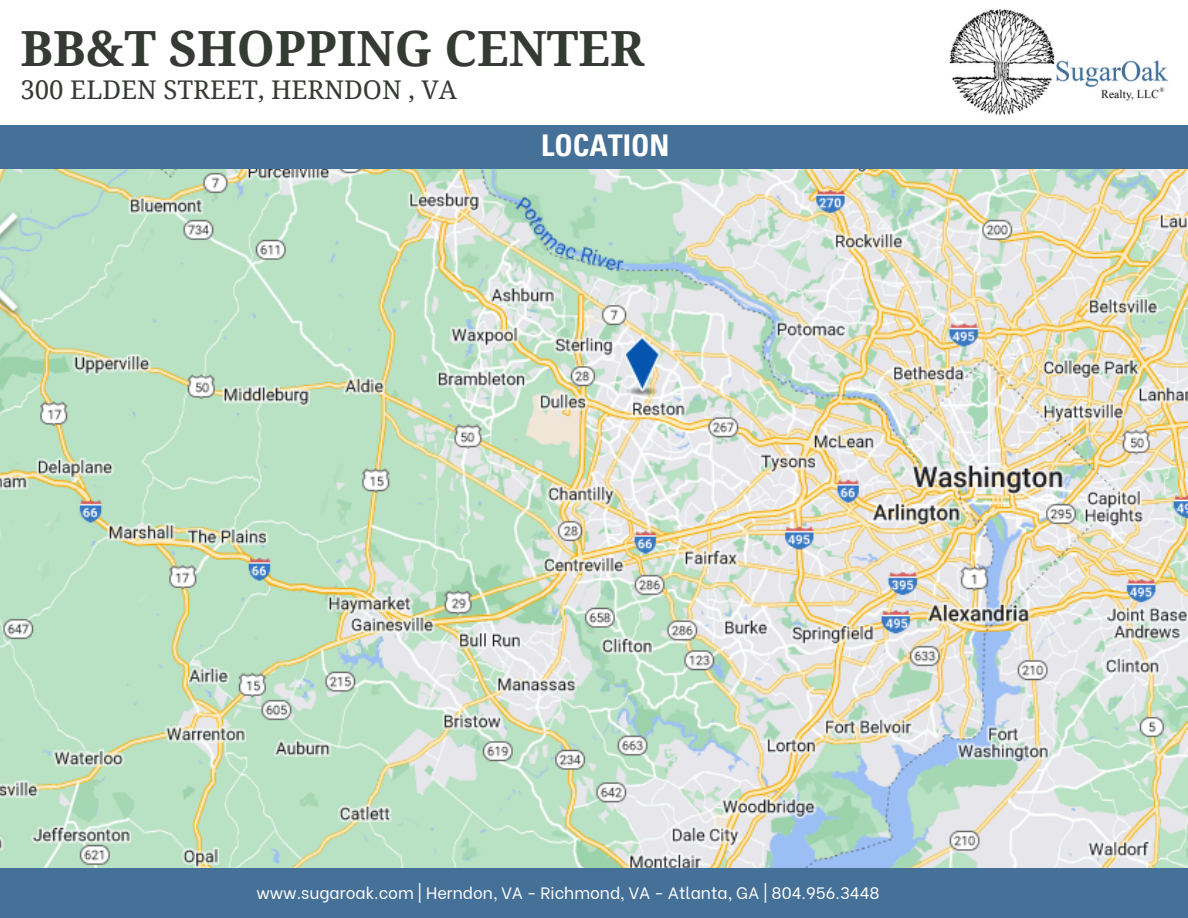
<style>
.page{position:relative;width:1188px;height:918px;background:#fff}
.page>*{position:absolute;margin:0;border:0;box-sizing:border-box;transform-origin:0 0}
.t1{font:700 48.45px "Droid Serif";color:#363a35}
.t2{font:700 condensed 30px "Univers LT Pro";color:#fff}
.t3{font:25.8px "Droid Serif";color:#363a35}
.t4{font:16.5px "Be Vietnam";color:#fff}
</style>
<div class="page">
<img style="left:0;top:169px;width:1188px;height:699px">
<div style="left:0;top:126px;width:1188px;height:43px;background:#457098"></div>
<div style="left:0;top:868px;width:1188px;height:50px;background:#457098"></div>
<img style="left:949px;top:9px;width:220px;height:106px">
<p class="t1" style="left:20px;top:21px;width:626px">BB&amp;T SHOPPING CENTER</p>
<p class="t3" style="left:20px;top:75px;width:438px">300 ELDEN STREET, HERNDON , VA</p>
<h1 class="t2" style="left:541px;top:135px;width:130px">LOCATION</h1>
<h3 class="t4" style="left:256px;top:879px;width:625px">www.sugaroak.com | Herndon, VA - Richmond, VA - Atlanta, GA | 804.956.3448</h3>
</div>
